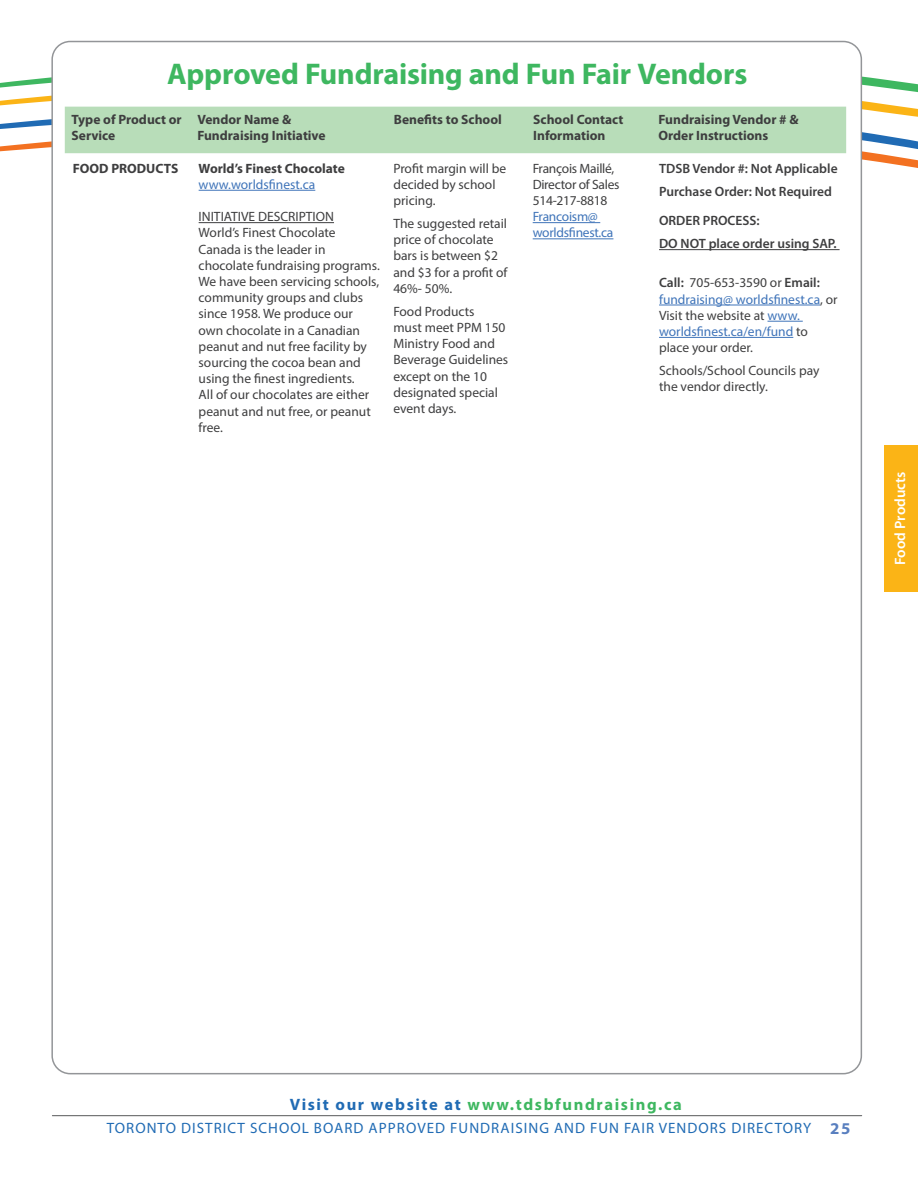
<style>
.page{position:relative;width:918px;height:1188px;background:#fff}
.page>*{position:absolute;margin:0;border:0;box-sizing:border-box;transform-origin:0 0}
.t1{font:700 30px "Myriad Pro";letter-spacing:-.005em;color:#3eb760}
.t2{font:700 16.5px "Myriad Pro";letter-spacing:.1em;color:#3eb760}
.t3{font:700 16.5px "Myriad Pro";color:#597fbf}
.t4{font:15px "Myriad Pro";letter-spacing:.07em;color:#206bb4}
.t5{font:600 15px "Myriad Pro";color:#fff}
.Paragraph_Style_1{font:13.5px/16.2px "Myriad Pro";color:#3e3e3f}
.Paragraph_Style_1-2{font:700 13.5px/16.2px "Myriad Pro";color:#3e3e3f}
.Paragraph_Style_1-3{font:600 13.5px "Myriad Pro";color:#3e3e3f}
.Paragraph_Style_1-4{font:13.5px/16.2px "Myriad Pro";color:#3f74b9}
.Paragraph_Style_1-5{font:13.5px/16.2px "Myriad Pro";letter-spacing:-.02em;color:#3e3e3f}
.Paragraph_Style_1-6{font:13.5px/16.2px "Myriad Pro";letter-spacing:-.02em;color:#3f74b9}
.s1{font-weight:600;color:#3e3e3f}
.s2{color:#3e3e3f}
.s3{color:#3f74b9}
.s4{color:#206bb4}
</style>
<div class="page">
<hr style="left:52px;top:1115px;width:810px;height:1px;background:#57585a">
<div style="left:885px;top:445px;width:33px;height:147px;background:#fbb416"></div>
<svg style="left:11px;top:111px;width:907px;height:12px"></svg>
<svg style="left:0;top:54px;width:918px;height:57px"></svg>
<svg style="left:0;top:123px;width:918px;height:68px"></svg>
<div style="left:52px;top:42px;width:809px;height:1032px;background:#fff;border-radius:18px"></div>
<div style="left:65px;top:107px;width:781px;height:46px;background:#b8ddb9"></div>
<hr style="left:199px;top:190px;width:116px;height:1px;background:#3f74b9">
<hr style="left:199px;top:222px;width:135px;height:1px;background:#3e3e3f">
<hr style="left:533px;top:222px;width:67px;height:1px;background:#3f74b9">
<hr style="left:533px;top:239px;width:80px;height:1px;background:#3f74b9">
<hr style="left:659px;top:249px;width:181px;height:1px;background:#3e3e3f">
<hr style="left:659px;top:305px;width:161px;height:1px;background:#3f74b9">
<hr style="left:768px;top:321px;width:35px;height:1px;background:#3f74b9">
<hr style="left:659px;top:337px;width:134px;height:1px;background:#3f74b9">
<h1 class="t1" style="left:167px;top:55px;width:582px">Approved Fundraising and Fun Fair Vendors</h1>
<p class="Paragraph_Style_1-2" style="left:72px;top:110px;width:112px">Type of Product or<br>Service</p>
<p class="Paragraph_Style_1-2" style="left:197px;top:110px;width:130px">Vendor Name &amp;<br>Fundraising Initiative</p>
<p class="Paragraph_Style_1-2" style="left:394px;top:110px;width:109px">Benefits to School</p>
<p class="Paragraph_Style_1-2" style="left:533px;top:110px;width:92px">School Contact<br>Information</p>
<p class="Paragraph_Style_1-2" style="left:659px;top:110px;width:142px">Fundraising Vendor # &amp;<br>Order Instructions</p>
<p class="Paragraph_Style_1-2" style="left:73px;top:160px;width:107px">FOOD PRODUCTS</p>
<p class="Paragraph_Style_1-2" style="left:199px;top:160px;width:148px">World’s Finest Chocolate</p>
<p class="Paragraph_Style_1-4" style="left:199px;top:176px;width:118px">www.worldsfinest.ca</p>
<p class="Paragraph_Style_1" style="left:199px;top:208px;width:137px">INITIATIVE DESCRIPTION</p>
<p class="Paragraph_Style_1" style="left:199px;top:225px;width:183px">World’s Finest Chocolate<br>Canada is the leader in chocolate fundraising programs.<br>We have been servicing schools, community groups and clubs since 1958. We produce our own chocolate in a Canadian peanut and nut free facility by sourcing the cocoa bean and using the finest ingredients.<br>All of our chocolates are either peanut and nut free, or peanut free.</p>
<p class="Paragraph_Style_1" style="left:393px;top:160px;width:114px">Profit margin will be decided by school pricing.</p>
<p class="Paragraph_Style_1" style="left:393px;top:215px;width:116px">The suggested retail price of chocolate bars is between $2 and $3 for a profit of<br>46%- 50%.</p>
<p class="Paragraph_Style_1" style="left:393px;top:303px;width:116px">Food Products<br>must meet PPM 150<br>Ministry Food and<br>Beverage Guidelines except on the 10 designated special event days.</p>
<p class="Paragraph_Style_1-5" style="left:533px;top:160px;width:88px">François Maillé,<br>Director of Sales</p>
<p class="Paragraph_Style_1-5" style="left:533px;top:192px;width:76px">514-217-8818</p>
<p class="Paragraph_Style_1-6" style="left:533px;top:208px;width:82px">Francoism@ worldsfinest.ca</p>
<p class="Paragraph_Style_1-3" style="left:659px;top:160px;width:180px">TDSB Vendor #: Not Applicable</p>
<p class="Paragraph_Style_1-3" style="left:659px;top:183px;width:175px">Purchase Order: Not Required</p>
<p class="Paragraph_Style_1-3" style="left:659px;top:212px;width:102px">ORDER PROCESS:</p>
<p class="Paragraph_Style_1-3" style="left:659px;top:235px;width:179px">DO NOT place order using SAP.</p>
<p class="Paragraph_Style_1-4" style="left:659px;top:275px;width:180px"><span class="s1">Call:</span> <span class="s2">705-653-3590 or</span> <span class="s1">Email: </span>fundraising@ worldsfinest.ca<span class="s2">, or</span></p>
<p class="Paragraph_Style_1" style="left:659px;top:307px;width:150px">Visit the website at <span class="s3">www. worldsfinest.ca/en/fund</span> to place your order.</p>
<p class="Paragraph_Style_1" style="left:659px;top:362px;width:162px">Schools/School Councils pay the vendor directly.</p>
<p class="t5" style="left:891px;top:565px;width:95px;rotate:-90deg">Food Products</p>
<p class="t2" style="left:290px;top:1094px;width:394px"><span class="s4">Visit our website at</span> www.tdsbfundraising.ca</p>
<p class="t4" style="left:107px;top:1118px;width:706px">TORONTO DISTRICT SCHOOL BOARD APPROVED FUNDRAISING AND FUN FAIR VENDORS DIRECTORY</p>
<p class="t3" style="left:830px;top:1118px;width:22px">25</p>
</div>
